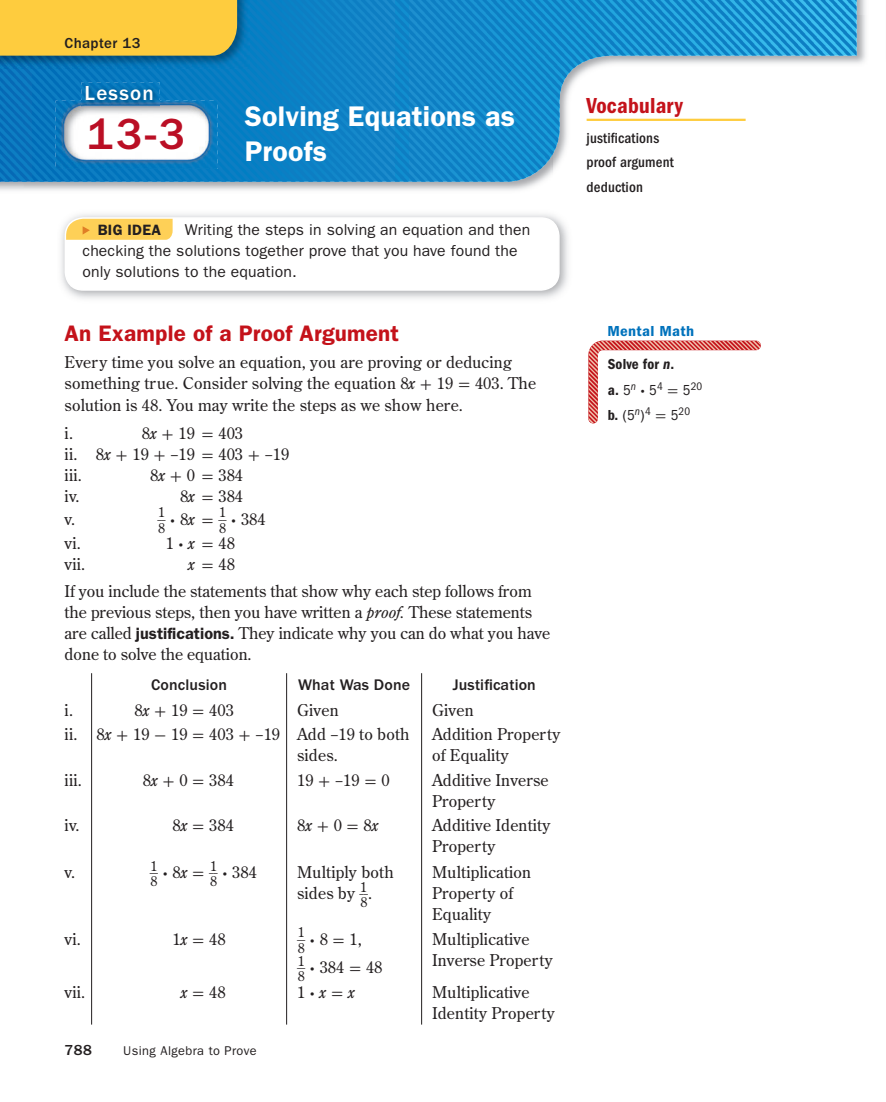
<style>
.page{position:relative;width:886px;height:1102px;background:#fff}
.page>*{position:absolute;margin:0;border:0;box-sizing:border-box;transform-origin:0 0}
.t1{font:500 45px "ITC Franklin Gothic Std";color:#ba0f25}
.t2{font:600 28.5px/34.5px "ITC Franklin Gothic Std";letter-spacing:.01em;color:#fff}
.t3{font:600 22.5px "ITC Franklin Gothic Std";letter-spacing:.01em;color:#c4121a}
.t4{font:22.5px "ITC Franklin Gothic Std Dm Cd";letter-spacing:.01em;color:#c4121a}
.t5{font:500 21px "ITC Franklin Gothic Std";letter-spacing:.06em;color:#fff}
.t6{font:16.2px/21px "Century Old Style Std";letter-spacing:.01em;color:#231f20}
.t7{font:16.2px "Uni Math";color:#231f20}
.t8{font:500 15.9px "ITC Franklin Gothic Std";letter-spacing:.01em;color:#231f20}
.t9{font:15.75px/21px "ITC Franklin Gothic Std";letter-spacing:.01em;color:#231f20}
.t10{font:500 condensed 15px/24px "ITC Franklin Gothic Std";letter-spacing:.01em;color:#231f20}
.t11{font:15px/25.5px "ITC Franklin Gothic Std Dm Cd";letter-spacing:.01em;color:#231f20}
.t12{font:500 15px "ITC Franklin Gothic Std";letter-spacing:.025em;color:#231f20}
.t13{font:15px "ITC Franklin Gothic Std Dm Cd";letter-spacing:.02em;color:#0072bc;scale:1.12 1}
.t14{font:600 15px "ITC Franklin Gothic Std";letter-spacing:.02em;color:#231f20}
.t15{font:13.8px/13.8px "Uni Math";color:#231f20;scale:.6 1}
.t16{font:13.8px "Century Old Style Std";color:#231f20}
.t17{font:13.8px/13.8px "Uni Math";color:#231f20;scale:.61 1}
.t18{font:12.75px "ITC Franklin Gothic Std";letter-spacing:.03em;color:#231f20}
.s1{font-style:italic}
.s2{font-family:"Uni Math"}
.s3{font-family:"Century Old Style Std"}
.s4{font-family:"ITC Franklin Gothic Std";font-weight:600}
.s5{font-family:"Century Old Style Std";font-style:italic}
.s6{font-family:"ITC Franklin Gothic Std Dm Cd It"}
.s7{font-family:"ITC Franklin Gothic Std";font-stretch:condensed}
</style>
<div class="page">
<img style="left:857px;top:0;width:9px;height:16px">
<img style="left:857px;top:16px;width:9px;height:48px">
<img style="left:0;top:0;width:857px;height:182px">
<img style="left:82px;top:82px;width:78px;height:19px">
<img style="left:86px;top:86px;width:67px;height:14px">
<img style="left:0;top:0;width:250px;height:68px">
<svg style="left:91px;top:673px;width:1px;height:48px"></svg>
<svg style="left:286px;top:673px;width:1px;height:48px"></svg>
<hr style="left:91px;top:721px;width:1px;height:46px;background:#231f20">
<hr style="left:286px;top:721px;width:1px;height:46px;background:#231f20">
<hr style="left:91px;top:767px;width:1px;height:45px;background:#231f20">
<hr style="left:286px;top:767px;width:1px;height:45px;background:#231f20">
<hr style="left:91px;top:812px;width:1px;height:46px;background:#231f20">
<hr style="left:286px;top:812px;width:1px;height:46px;background:#231f20">
<hr style="left:91px;top:858px;width:1px;height:68px;background:#231f20">
<hr style="left:286px;top:858px;width:1px;height:68px;background:#231f20">
<hr style="left:91px;top:926px;width:1px;height:52px;background:#231f20">
<hr style="left:286px;top:926px;width:1px;height:52px;background:#231f20">
<hr style="left:91px;top:978px;width:1px;height:46px;background:#231f20">
<hr style="left:286px;top:978px;width:1px;height:46px;background:#231f20">
<svg style="left:421px;top:673px;width:1px;height:48px"></svg>
<hr style="left:421px;top:721px;width:1px;height:46px;background:#231f20">
<hr style="left:421px;top:767px;width:1px;height:45px;background:#231f20">
<hr style="left:421px;top:812px;width:1px;height:46px;background:#231f20">
<hr style="left:421px;top:858px;width:1px;height:68px;background:#231f20">
<hr style="left:421px;top:926px;width:1px;height:52px;background:#231f20">
<hr style="left:421px;top:978px;width:1px;height:46px;background:#231f20">
<hr style="left:587px;top:119px;width:159px;height:2px;background:#fecc3e">
<img style="left:56px;top:101px;width:162px;height:68px">
<div style="left:65px;top:217px;width:495px;height:74px;border:2px solid #fff;border-radius:18px"></div>
<svg style="left:65px;top:218px;width:108px;height:22px;background:#fdd265"></svg>
<img style="left:588px;top:340px;width:173px;height:83px">
<div style="left:0;top:0;width:237px;height:56px;background:#fecc3e"></div>
<p class="t12" style="left:65px;top:38px;width:77px">Chapter 13</p>
<p class="t5" style="left:85px;top:86px;width:71px">Lesson</p>
<p class="t1" style="left:87px;top:118px;width:100px">13-3</p>
<p class="t2" style="left:245px;top:102px;width:272px">Solving Equations as<br>Proofs</p>
<p class="t9" style="left:83px;top:220px;width:449px;text-indent:102px">Writing the steps in solving an equation and then checking the solutions together prove that you have found the only solutions to the equation.</p>
<p class="t14" style="left:98px;top:224px;width:65px">BIG IDEA</p>
<p class="t3" style="left:65px;top:326px;width:336px">An Example of a Proof Argument</p>
<p class="t6" style="left:65px;top:353px;width:473px">Every time you solve an equation, you are proving or deducing something true. Consider solving the equation 8<span class="s1">x</span> <span class="s2">+</span> 19 <span class="s2">=</span> 403. The solution is 48. You may write the steps as we show here.</p>
<p class="t6" style="left:65px;top:423px;width:10px">i.</p>
<p class="t6" style="left:65px;top:423px;width:226px;text-indent:77px">8<span class="s1">x</span> <span class="s2">+</span> 19 <span class="s2">=</span> 403<br>ii. 8<span class="s1">x</span> <span class="s2">+</span> 19 <span class="s2">+</span> −19 <span class="s2">=</span> 403 <span class="s2">+</span> −19 iii.</p>
<p class="t6" style="left:150px;top:465px;width:94px">8<span class="s1">x</span> <span class="s2">+</span> 0 <span class="s2">=</span> 384</p>
<p class="t6" style="left:65px;top:486px;width:17px">iv.</p>
<p class="t6" style="left:180px;top:486px;width:65px">8<span class="s1">x</span> <span class="s2">=</span> 384</p>
<p class="t6" style="left:65px;top:509px;width:12px">v.</p>
<p class="t15" style="left:157px;top:508px;width:15px">_ _<span class="s3">1<br>8</span></p>
<p class="t6" style="left:170px;top:509px;width:97px"><span class="s2">·</span> 8<span class="s1">x</span> <span class="s2">=</span> <sup>__</sup><sup>1</sup> <span class="s2">·</span> 384</p>
<p class="t16" style="left:219px;top:522px;width:8px">8</p>
<p class="t6" style="left:65px;top:533px;width:18px">vi.</p>
<p class="t6" style="left:166px;top:533px;width:71px">1 <span class="s2">·</span> <span class="s1">x</span> <span class="s2">=</span> 48</p>
<p class="t6" style="left:65px;top:554px;width:22px">vii.</p>
<p class="t6" style="left:65px;top:551px;width:469px;line-height:27px;text-indent:124px"><span class="s1">x</span> <span class="s2">=</span> 48<br>If you include the statements that show why each step follows from</p>
<p class="t6" style="left:65px;top:602px;width:487px">the previous steps, then you have written a <span class="s1">proof.</span> These statements are called <span class="s4">justifications.</span> They indicate why you can do what you have done to solve the equation.</p>
<p class="t8" style="left:151px;top:679px;width:77px">Conclusion</p>
<p class="t8" style="left:298px;top:679px;width:114px">What Was Done</p>
<p class="t8" style="left:453px;top:679px;width:85px">Justification</p>
<p class="t6" style="left:65px;top:700px;width:10px">i.</p>
<p class="t6" style="left:134px;top:700px;width:101px">8<span class="s1">x</span> <span class="s2">+</span> 19 <span class="s2">=</span> 403</p>
<p class="t6" style="left:297px;top:700px;width:43px">Given</p>
<p class="t6" style="left:432px;top:700px;width:43px">Given</p>
<p class="t6" style="left:297px;top:724px;width:114px;text-indent:-233px">ii. 8<span class="s1">x</span> <span class="s2">+</span> 19 <span class="s2">-</span> 19 <span class="s2">=</span> 403 <span class="s2">+</span> −19 Add −19 to both sides.</p>
<p class="t6" style="left:432px;top:724px;width:130px">Addition Property of Equality</p>
<p class="t6" style="left:65px;top:770px;width:19px">iii.</p>
<p class="t6" style="left:143px;top:770px;width:93px">8<span class="s1">x</span> <span class="s2">+</span> 0 <span class="s2">=</span> 384</p>
<p class="t6" style="left:297px;top:770px;width:94px">19 <span class="s2">+</span> −19 <span class="s2">=</span> 0</p>
<p class="t6" style="left:432px;top:770px;width:118px">Additive Inverse<br>Property</p>
<p class="t6" style="left:65px;top:815px;width:17px">iv.</p>
<p class="t6" style="left:173px;top:815px;width:63px">8<span class="s1">x</span> <span class="s2">=</span> 384</p>
<p class="t6" style="left:297px;top:815px;width:83px">8<span class="s1">x</span> <span class="s2">+</span> 0 <span class="s2">=</span> 8<span class="s1">x</span></p>
<p class="t6" style="left:432px;top:815px;width:120px">Additive Identity<br>Property</p>
<p class="t6" style="left:65px;top:862px;width:12px">v.</p>
<p class="t17" style="left:150px;top:861px;width:15px">_ _<span class="s3">1<br>8</span></p>
<p class="t6" style="left:162px;top:862px;width:96px"><span class="s2">·</span> 8<span class="s1">x</span> <span class="s2">=</span> <sup>__</sup><sup>1</sup> <span class="s2">·</span> 384</p>
<p class="t16" style="left:210px;top:875px;width:8px">8</p>
<p class="t6" style="left:297px;top:862px;width:98px">Multiply both sides by <sup>__</sup><sup>1</sup>.</p>
<p class="t6" style="left:432px;top:862px;width:101px">Multiplication<br>Property of<br>Equality</p>
<p class="t16" style="left:360px;top:896px;width:8px">8</p>
<p class="t6" style="left:65px;top:929px;width:18px">vi.</p>
<p class="t6" style="left:173px;top:929px;width:55px">1<span class="s1">x</span> <span class="s2">=</span> 48</p>
<p class="t6" style="left:310px;top:929px;width:54px"><span class="s2">·</span> 8 <span class="s2">=</span> 1,</p>
<p class="t16" style="left:298px;top:941px;width:8px">8</p>
<p class="t15" style="left:297px;top:956px;width:15px">_ _<span class="s3">1<br>8</span></p>
<p class="t6" style="left:310px;top:957px;width:74px"><span class="s2">·</span> 384 <span class="s2">=</span> 48</p>
<p class="t6" style="left:432px;top:929px;width:122px">Multiplicative<br>Inverse Property</p>
<p class="t6" style="left:65px;top:982px;width:22px">vii.</p>
<p class="t6" style="left:181px;top:982px;width:46px"><span class="s1">x</span> <span class="s2">=</span> 48</p>
<p class="t7" style="left:297px;top:985px;width:59px"><span class="s3">1</span> ·<span class="s5">x</span>=<span class="s5">x</span></p>
<p class="t6" style="left:432px;top:982px;width:124px">Multiplicative<br>Identity Property</p>
<p class="t12" style="left:65px;top:1044px;width:29px">788</p>
<p class="t18" style="left:123px;top:1046px;width:135px">Using Algebra to Prove</p>
<p class="t4" style="left:587px;top:98px;width:98px">Vocabulary</p>
<p class="t10" style="left:587px;top:128px;width:89px">justifications proof argument deduction</p>
<p class="t13" style="left:607px;top:325px;width:79px">Mental Math</p>
<p class="t11" style="left:608px;top:352px;width:96px">Solve for <span class="s6">n</span>.<br>a. <span class="s7">5</span><sup>n</sup> <span class="s2">·</span> <span class="s7">5</span><sup>4</sup> <span class="s2">=</span> <span class="s7">5</span><sup>20 </sup>b. <span class="s7">(5</span><sup>n</sup><span class="s7">)</span><sup>4</sup> <span class="s2">=</span> <span class="s7">5</span><sup>20</sup></p>
</div>
